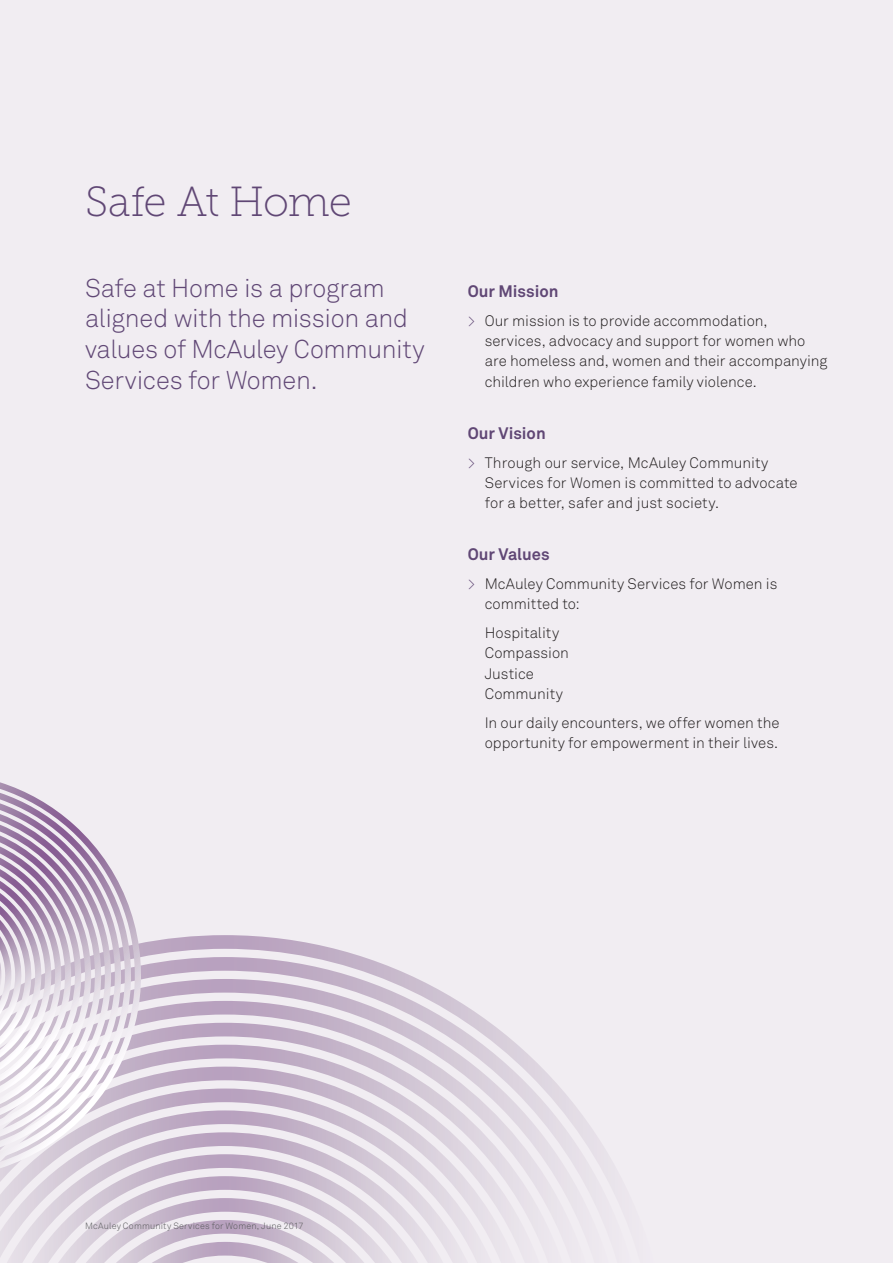
<style>
.page{position:relative;width:893px;height:1263px;background:#f1edf2}
.page>*{position:absolute;margin:0;border:0;box-sizing:border-box;transform-origin:0 0}
.H1_-_not_contents{font:42px "Museo Slab 100";letter-spacing:-.03em;color:#604775}
._1st_paragraph{font:300 25.5px/30.6px "Akkurat";letter-spacing:-.015em;color:#604775}
.t1{font:700 16.5px "Akkurat";color:#604775}
.Body_Text_Indent{font:300 15px/20.2px "Akkurat";color:#231f20}
.t2{font:300 9px "Akkurat";letter-spacing:.02em;color:#57585a}
.s1{color:#604775}
</style>
<div class="page">
<svg style="left:0;top:935px;width:604px;height:328px"></svg>
<svg style="left:0;top:782px;width:150px;height:386px"></svg>
<p class="H1_-_not_contents" style="left:85px;top:179px;width:268px">Safe At Home</p>
<p class="_1st_paragraph" style="left:85px;top:273px;width:341px">Safe at Home is a program aligned with the mission and values of McAuley Community<br>Services for Women.</p>
<h3 class="t1" style="left:468px;top:281px;width:92px">Our Mission</h3>
<p class="Body_Text_Indent" style="left:485px;top:311px;width:344px;text-indent:-17px"><span class="s1">&gt;</span> Our mission is to provide accommodation, services, advocacy and support for women who are homeless and, women and their accompanying children who experience family violence.</p>
<h3 class="t1" style="left:468px;top:423px;width:79px">Our Vision</h3>
<p class="Body_Text_Indent" style="left:485px;top:452px;width:314px;text-indent:-17px"><span class="s1">&gt;</span> Through our service, McAuley Community<br>Services for Women is committed to advocate for a better, safer and just society.</p>
<h3 class="t1" style="left:468px;top:544px;width:83px">Our Values</h3>
<p class="Body_Text_Indent" style="left:485px;top:574px;width:294px;text-indent:-17px"><span class="s1">&gt;</span> McAuley Community Services for Women is committed to:</p>
<p class="Body_Text_Indent" style="left:485px;top:623px;width:86px">Hospitality<br>Compassion<br>Justice<br>Community</p>
<p class="Body_Text_Indent" style="left:485px;top:712px;width:296px">In our daily encounters, we offer women the opportunity for empowerment in their lives.</p>
<p class="t2" style="left:85px;top:1220px;width:220px">McAuley Community Services for Women, June 2017</p>
</div>
